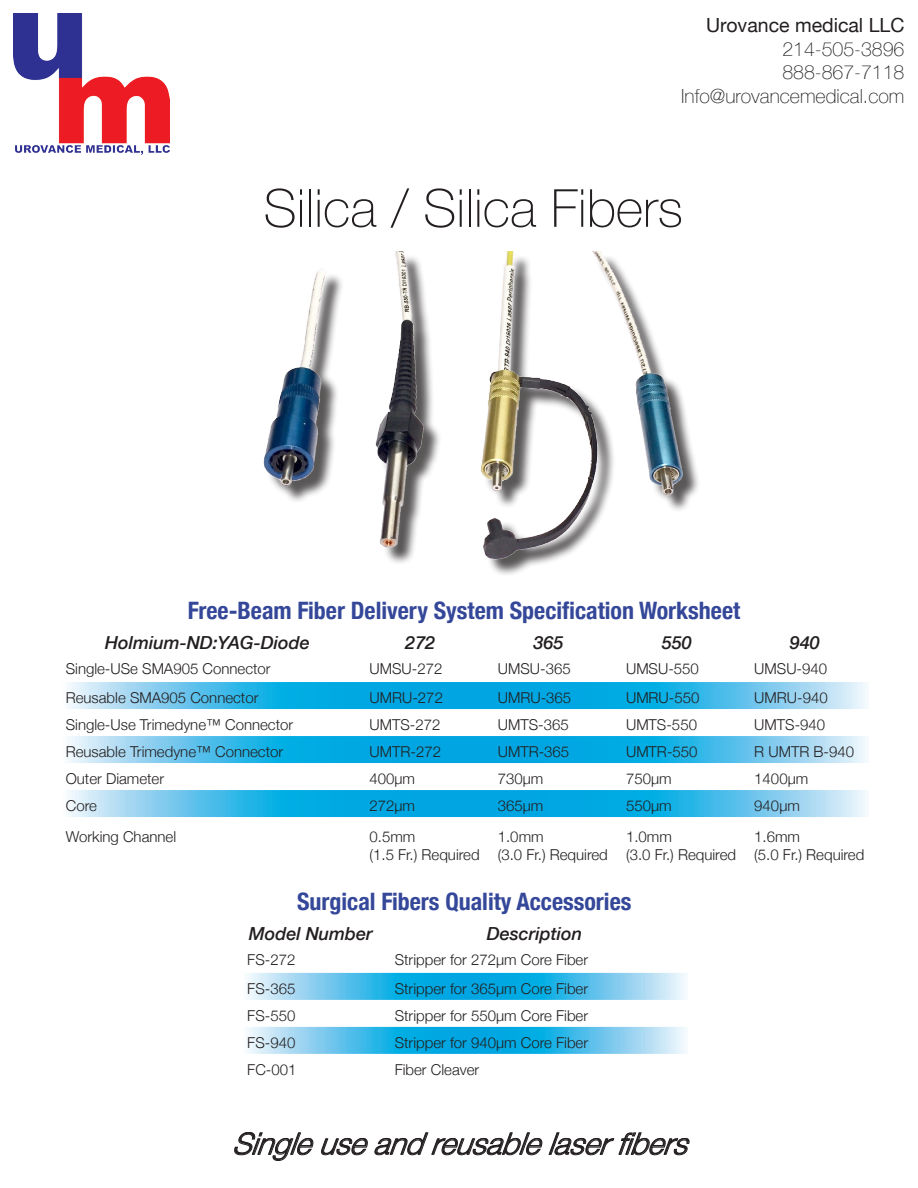
<style>
.page{position:relative;width:918px;height:1188px;background:#fff}
.page>*{position:absolute;margin:0;border:0;box-sizing:border-box;transform-origin:0 0}
.t1{font:100 52.5px "Helvetica Neue";color:#231f20}
.t2{font:italic 300 30px "Helvetica Neue";color:#231f20}
.t3{font:700 condensed 24px "Helvetica Neue";color:#344799}
.t4{font:100 19.5px "Helvetica Neue";color:#231f20}
.t5{font:19.5px "Helvetica Neue";color:#231f20}
.t6{font:italic 500 18px "Helvetica Neue";color:#231f20}
.t7{font:300 15px "Helvetica Neue";color:#231f20}
</style>
<div class="page">
<svg style="left:234px;top:1132px;width:80px;height:29px"></svg>
<svg style="left:321px;top:1138px;width:47px;height:18px"></svg>
<svg style="left:374px;top:1132px;width:316px;height:24px"></svg>
<div style="left:266px;top:254px;width:435px;height:323px;background:#231f20;opacity:.75"></div>
<img style="left:264px;top:252px;width:419px;height:307px">
<svg style="left:69px;top:682px;width:797px;height:27px;background:#3ebae8"></svg>
<svg style="left:69px;top:736px;width:797px;height:27px;background:#3ebae8"></svg>
<svg style="left:69px;top:790px;width:797px;height:27px;background:#3ebae8"></svg>
<svg style="left:301px;top:972px;width:333px;height:55px"></svg>
<svg style="left:248px;top:973px;width:439px;height:27px;background:#54c1ea"></svg>
<svg style="left:248px;top:1027px;width:439px;height:27px;background:#54c1ea"></svg>
<img style="left:14px;top:14px;width:155px;height:140px">
<p class="t5" style="left:706px;top:11px;width:200px">Urovance medical LLC</p>
<p class="t4" style="left:782px;top:34px;width:124px">214-505-3896</p>
<p class="t4" style="left:782px;top:57px;width:124px">888-867-7118</p>
<p class="t4" style="left:681px;top:81px;width:225px">Info@urovancemedical.com</p>
<p class="t1" style="left:264px;top:168px;width:421px">Silica / Silica Fibers</p>
<p class="t3" style="left:188px;top:591px;width:554px">Free-Beam Fiber Delivery System Specification Worksheet</p>
<p class="t6" style="left:105px;top:627px;width:206px">Holmium-ND:YAG-Diode</p>
<p class="t6" style="left:405px;top:627px;width:32px">272</p>
<p class="t6" style="left:533px;top:627px;width:32px">365</p>
<p class="t6" style="left:662px;top:627px;width:32px">550</p>
<p class="t6" style="left:790px;top:627px;width:32px">940</p>
<p class="t7" style="left:66px;top:657px;width:206px">Single-USe SMA905 Connector</p>
<p class="t7" style="left:370px;top:657px;width:74px">UMSU-272</p>
<p class="t7" style="left:498px;top:657px;width:74px">UMSU-365</p>
<p class="t7" style="left:626px;top:657px;width:74px">UMSU-550</p>
<p class="t7" style="left:754px;top:657px;width:74px">UMSU-940</p>
<p class="t7" style="left:66px;top:685px;width:194px">Reusable SMA905 Connector</p>
<p class="t7" style="left:370px;top:685px;width:75px">UMRU-272</p>
<p class="t7" style="left:498px;top:685px;width:75px">UMRU-365</p>
<p class="t7" style="left:626px;top:685px;width:75px">UMRU-550</p>
<p class="t7" style="left:754px;top:685px;width:75px">UMRU-940</p>
<p class="t7" style="left:66px;top:712px;width:229px">Single-Use Trimedyne™ Connector</p>
<p class="t7" style="left:370px;top:712px;width:72px">UMTS-272</p>
<p class="t7" style="left:498px;top:712px;width:72px">UMTS-365</p>
<p class="t7" style="left:626px;top:712px;width:72px">UMTS-550</p>
<p class="t7" style="left:754px;top:712px;width:72px">UMTS-940</p>
<p class="t7" style="left:66px;top:739px;width:219px">Reusable Trimedyne™ Connector</p>
<p class="t7" style="left:370px;top:739px;width:73px">UMTR-272</p>
<p class="t7" style="left:498px;top:739px;width:73px">UMTR-365</p>
<p class="t7" style="left:626px;top:739px;width:73px">UMTR-550</p>
<p class="t7" style="left:754px;top:739px;width:101px">R UMTR B-940</p>
<p class="t7" style="left:66px;top:766px;width:100px">Outer Diameter</p>
<p class="t7" style="left:370px;top:766px;width:47px">400µm</p>
<p class="t7" style="left:498px;top:766px;width:47px">730µm</p>
<p class="t7" style="left:626px;top:766px;width:47px">750µm</p>
<p class="t7" style="left:754px;top:766px;width:55px">1400µm</p>
<p class="t7" style="left:66px;top:793px;width:33px">Core</p>
<p class="t7" style="left:370px;top:793px;width:47px">272µm</p>
<p class="t7" style="left:498px;top:793px;width:47px">365µm</p>
<p class="t7" style="left:626px;top:793px;width:47px">550µm</p>
<p class="t7" style="left:754px;top:793px;width:47px">940µm</p>
<p class="t7" style="left:66px;top:825px;width:112px">Working Channel</p>
<p class="t7" style="left:370px;top:825px;width:47px">0.5mm</p>
<p class="t7" style="left:370px;top:843px;width:112px">(1.5 Fr.) Required</p>
<p class="t7" style="left:498px;top:825px;width:47px">1.0mm</p>
<p class="t7" style="left:498px;top:843px;width:112px">(3.0 Fr.) Required</p>
<p class="t7" style="left:626px;top:825px;width:47px">1.0mm</p>
<p class="t7" style="left:626px;top:843px;width:112px">(3.0 Fr.) Required</p>
<p class="t7" style="left:754px;top:825px;width:47px">1.6mm</p>
<p class="t7" style="left:754px;top:843px;width:112px">(5.0 Fr.) Required</p>
<p class="t3" style="left:297px;top:882px;width:336px">Surgical Fibers Quality Accessories</p>
<p class="t6" style="left:249px;top:918px;width:126px">Model Number</p>
<p class="t6" style="left:487px;top:918px;width:97px">Description</p>
<p class="t7" style="left:247px;top:947px;width:50px">FS-272</p>
<p class="t7" style="left:395px;top:947px;width:195px">Stripper for 272µm Core Fiber</p>
<p class="t7" style="left:247px;top:976px;width:50px">FS-365</p>
<p class="t7" style="left:395px;top:976px;width:195px">Stripper for 365µm Core Fiber</p>
<p class="t7" style="left:247px;top:1003px;width:50px">FS-550</p>
<p class="t7" style="left:395px;top:1003px;width:195px">Stripper for 550µm Core Fiber</p>
<p class="t7" style="left:247px;top:1030px;width:50px">FS-940</p>
<p class="t7" style="left:395px;top:1030px;width:195px">Stripper for 940µm Core Fiber</p>
<p class="t7" style="left:247px;top:1057px;width:51px">FC-001</p>
<p class="t7" style="left:395px;top:1057px;width:86px">Fiber Cleaver</p>
<p class="t2" style="left:232px;top:1119px;width:472px">Singleuseandreusablelaserfibers</p>
</div>
